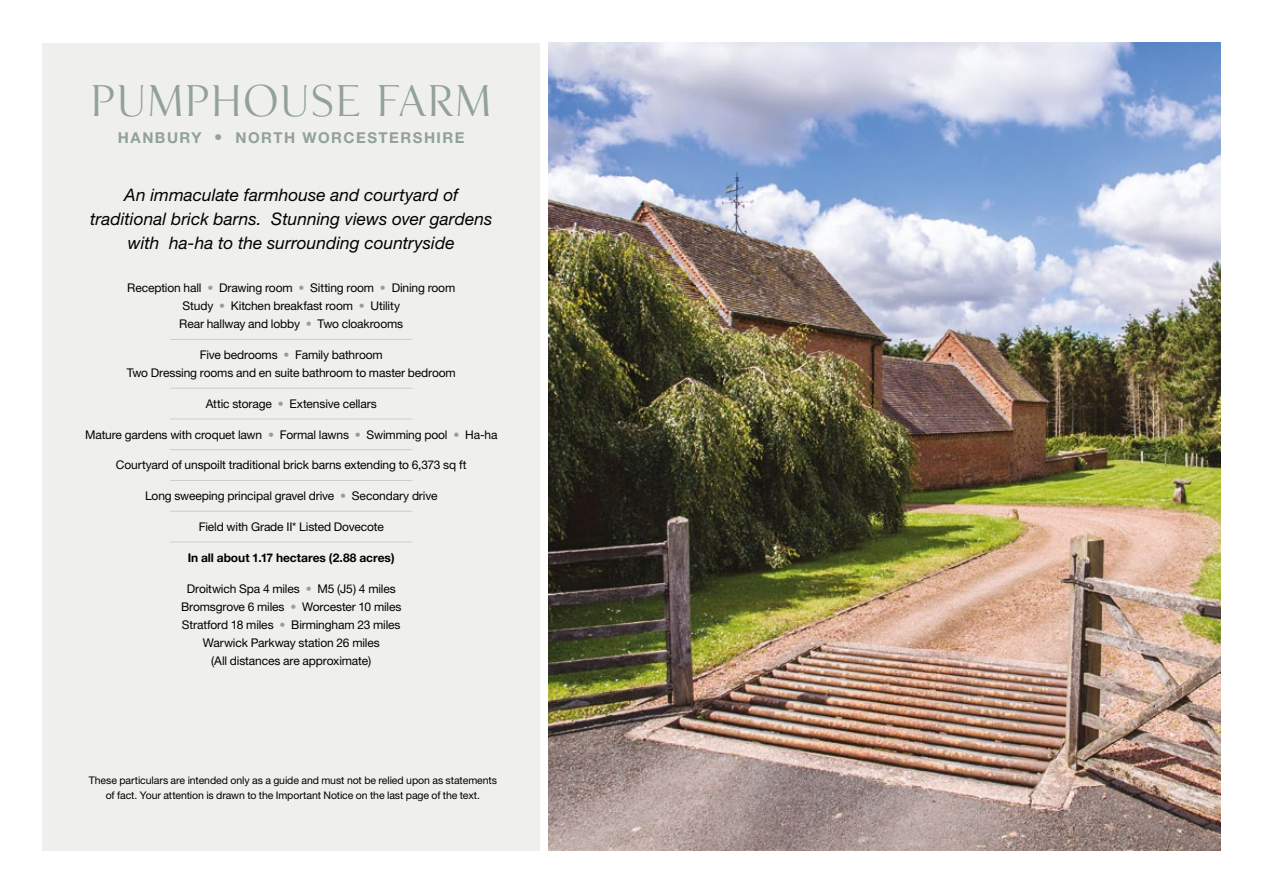
<style>
.page{position:relative;width:1263px;height:893px;background:#fff}
.page>*{position:absolute;margin:0;border:0;box-sizing:border-box;transform-origin:0 0}
.t1{font:39px "KF Display";letter-spacing:.025em;color:#92a19a}
.t2{font:italic 17.25px/24px "Helvetica Neue";color:#000;text-align:center}
.t3{font:700 15px "Helvetica Neue";letter-spacing:.1em;color:#92a19a}
.t4{font:12px/18px "Helvetica Neue";letter-spacing:-.01em;color:#000;text-align:center}
.t5{font:700 12px "Helvetica Neue";color:#000}
.t6{font:10.5px/15px "Helvetica Neue";letter-spacing:-.01em;color:#000;text-align:center}
.s1{font-size:16.5px}
.s2{color:#92a19a}
</style>
<div class="page">
<div style="left:43px;top:43px;width:497px;height:807px;background:#eff0ed"></div>
<hr style="left:170px;top:339px;width:242px;height:1px;background:#cacfcb">
<hr style="left:170px;top:388px;width:242px;height:1px;background:#cacfcb">
<hr style="left:170px;top:419px;width:242px;height:1px;background:#cacfcb">
<hr style="left:170px;top:449px;width:242px;height:1px;background:#cacfcb">
<hr style="left:170px;top:480px;width:242px;height:1px;background:#cacfcb">
<hr style="left:170px;top:511px;width:242px;height:1px;background:#cacfcb">
<hr style="left:170px;top:542px;width:242px;height:1px;background:#cacfcb">
<img style="left:549px;top:43px;width:671px;height:807px">
<h1 class="t1" style="left:91px;top:78px;width:402px">PUMPHOUSE FARM</h1>
<p class="t3" style="left:118px;top:128px;width:348px">Hanbury <span class="s1">•</span> North Worcestershire</p>
<h2 class="t2" style="left:90px;top:182px;width:404px">An immaculate farmhouse and courtyard of traditional brick barns. Stunning views over gardens with ha-ha to the surrounding countryside</h2>
<p class="t4" style="left:127px;top:279px;width:329px">Reception hall <span class="s2">•</span> Drawing room <span class="s2">•</span> Sitting room <span class="s2">•</span> Dining room<br>Study <span class="s2">•</span> Kitchen breakfast room <span class="s2">•</span> Utility<br>Rear hallway and lobby <span class="s2">•</span> Two cloakrooms</p>
<p class="t4" style="left:127px;top:346px;width:331px">Five bedrooms <span class="s2">•</span> Family bathroom<br>Two Dressing rooms and en suite bathroom to master bedroom</p>
<p class="t4" style="left:206px;top:394px;width:172px">Attic storage <span class="s2">•</span> Extensive cellars</p>
<p class="t4" style="left:85px;top:425px;width:414px">Mature gardens with croquet lawn <span class="s2">•</span> Formal lawns <span class="s2">•</span> Swimming pool <span class="s2">•</span> Ha-ha</p>
<p class="t4" style="left:116px;top:456px;width:352px">Courtyard of unspoilt traditional brick barns extending to 6,373 sq ft</p>
<p class="t4" style="left:145px;top:487px;width:294px">Long sweeping principal gravel drive <span class="s2">•</span> Secondary drive</p>
<p class="t4" style="left:199px;top:517px;width:187px">Field with Grade II* Listed Dovecote</p>
<p class="t5" style="left:188px;top:550px;width:209px">In all about 1.17 hectares (2.88 acres)</p>
<p class="t4" style="left:181px;top:579px;width:222px">Droitwich Spa 4 miles <span class="s2">•</span> M5 (J5) 4 miles Bromsgrove 6 miles <span class="s2">•</span> Worcester 10 miles Stratford 18 miles <span class="s2">•</span> Birmingham 23 miles Warwick Parkway station 26 miles<br>(All distances are approximate)</p>
<p class="t6" style="left:89px;top:773px;width:410px">These particulars are intended only as a guide and must not be relied upon as statements of fact. Your attention is drawn to the Important Notice on the last page of the text.</p>
</div>
